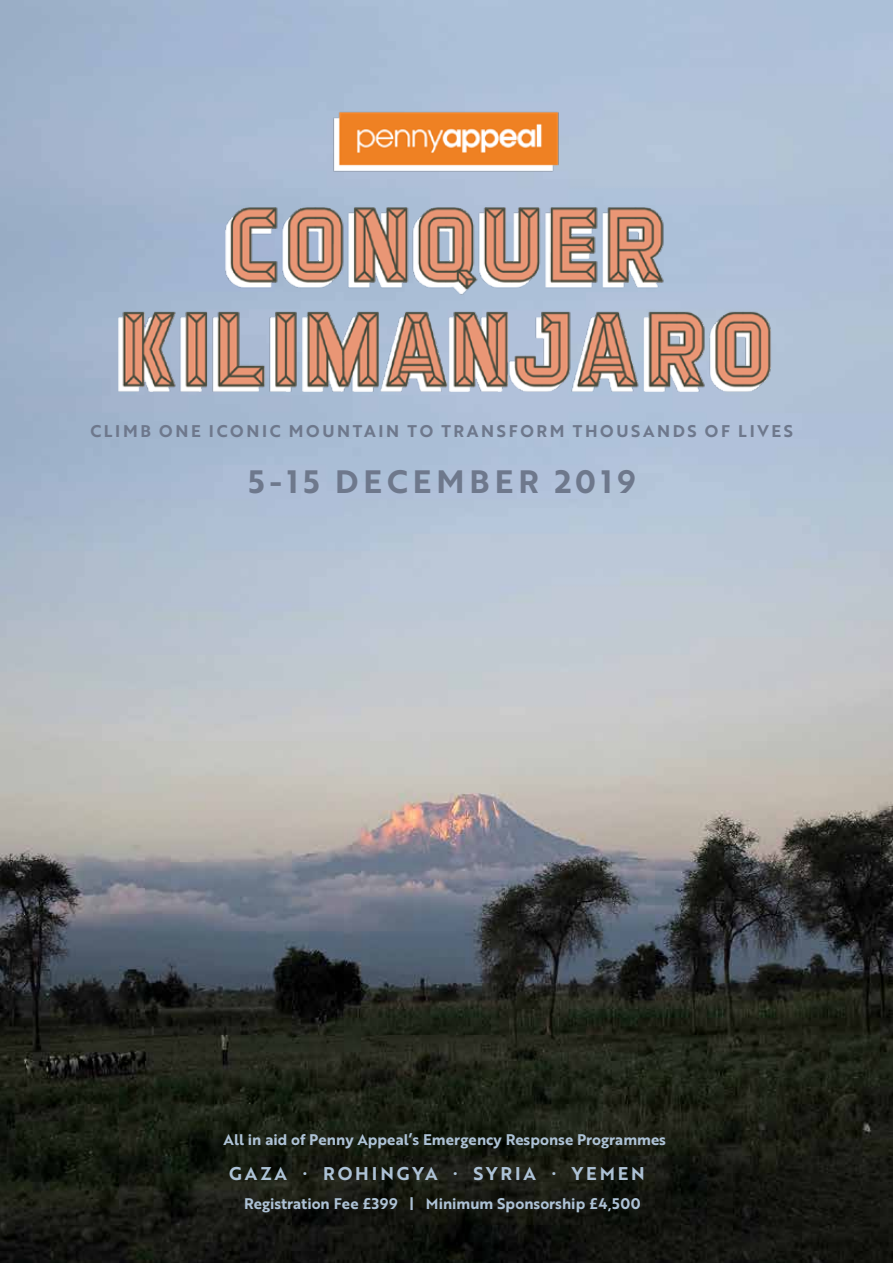
<style>
.page{position:relative;width:893px;height:1263px;background:#fff}
.page>*{position:absolute;margin:0;border:0;box-sizing:border-box;transform-origin:0 0}
.t1{font:31.5px "Brother 1816 Bold";letter-spacing:.16em;color:#6e788c}
.t2{font:18px "Brother 1816 Bold";letter-spacing:.16em;color:#adc2d6}
.t3{font:16.5px "Brother 1816 Bold";letter-spacing:.16em;color:#6e788c}
.t4{font:15px "Brother 1816 Bold";color:#adc2d6}
</style>
<div class="page">
<img style="left:0;top:0;width:893px;height:1263px">
<img style="left:63px;top:102px;width:804px;height:329px">
<p class="t3" style="left:90px;top:419px;width:704px">CLIMB ONE ICONIC MOUNTAIN TO TRANSFORM THOUSANDS OF LIVES</p>
<h1 class="t1" style="left:248px;top:458px;width:389px">5-15 DECEMBER 2019</h1>
<p class="t4" style="left:224px;top:1128px;width:444px">All in aid of Penny Appeal’s Emergency Response Programmes</p>
<p class="t2" style="left:229px;top:1159px;width:417px">GAZA ∙ ROHINGYA ∙ SYRIA ∙ YEMEN</p>
<p class="t4" style="left:244px;top:1192px;width:398px">Registration Fee £399 | Minimum Sponsorship £4,500</p>
</div>
